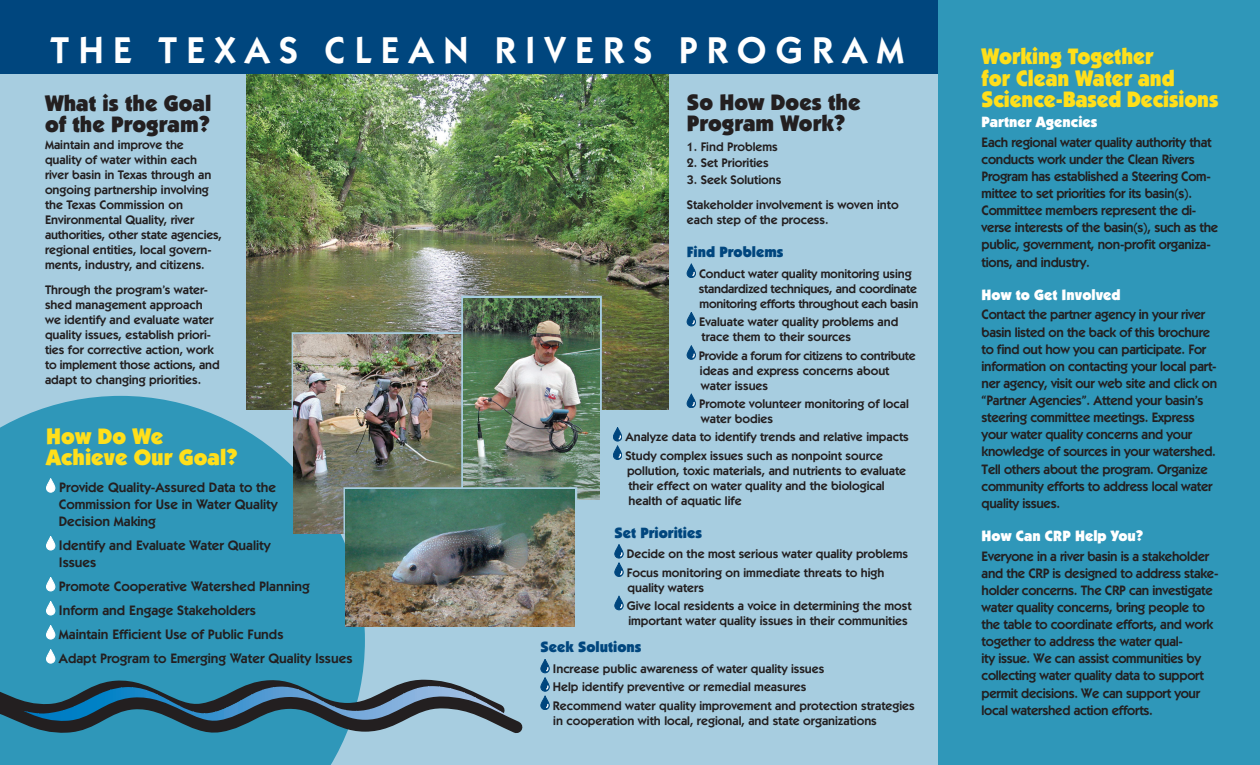
<style>
.page{position:relative;width:1260px;height:765px;background:#fff}
.page>*{position:absolute;margin:0;border:0;box-sizing:border-box;transform-origin:0 0}
.t1{font:600 37.5px "Itc Kabel";letter-spacing:.25em;color:#fff}
.t2{font:900 22.5px/21.2px "Itc Kabel";color:#ffdf1b;scale:.95 1}
.t3{font:900 22.5px/21px "Itc Kabel";color:#231f20}
.t4{font:900 22.5px/21px "Itc Kabel";color:#ffdf1b}
.t5{font:900 15px "Itc Kabel";color:#fff}
.t6{font:900 15px "Itc Kabel";color:#00467e}
.Body_text{font:600 13.75px/17.1px "Itc Kabel";letter-spacing:-.02em;color:#231f20}
.Body_text-2{font:600 13.75px/16.9px "Itc Kabel";color:#231f20}
.Body_text-3{font:600 12.5px/15px "Itc Kabel";color:#231f20}
.Body_text-4{font:600 12.5px/15px "Itc Kabel";letter-spacing:-.02em;color:#231f20}
</style>
<div class="page">
<div style="left:0;top:0;width:946px;height:765px;background:#a7cde0"></div>
<div style="left:0;top:396px;width:365px;height:369px;background:#2f97b9"></div>
<div style="left:0;top:0;width:946px;height:74px;background:#00467e"></div>
<img style="left:247px;top:74px;width:421px;height:335px">
<div style="left:938px;top:0;width:322px;height:765px;background:#2f97b9"></div>
<div style="left:687px;top:264px;width:9px;height:14px;background:#00467e;border-radius:4px"></div>
<div style="left:687px;top:264px;width:9px;height:14px;border:1px solid #00467e;border-radius:4px"></div>
<svg style="left:691px;top:271px;width:4px;height:6px"></svg>
<div style="left:687px;top:312px;width:9px;height:14px;background:#00467e;border-radius:4px"></div>
<div style="left:687px;top:312px;width:9px;height:14px;border:1px solid #00467e;border-radius:4px"></div>
<svg style="left:691px;top:319px;width:4px;height:7px"></svg>
<div style="left:687px;top:346px;width:9px;height:13px;background:#00467e;border-radius:4px"></div>
<div style="left:687px;top:346px;width:9px;height:13px;border:1px solid #00467e;border-radius:4px"></div>
<svg style="left:691px;top:353px;width:4px;height:6px"></svg>
<div style="left:687px;top:394px;width:9px;height:14px;background:#00467e;border-radius:4px"></div>
<div style="left:687px;top:394px;width:9px;height:14px;border:1px solid #00467e;border-radius:4px"></div>
<svg style="left:691px;top:401px;width:4px;height:6px"></svg>
<div style="left:613px;top:428px;width:9px;height:13px;background:#00467e;border-radius:4px"></div>
<div style="left:613px;top:428px;width:9px;height:13px;border:1px solid #00467e;border-radius:4px"></div>
<svg style="left:617px;top:435px;width:5px;height:6px"></svg>
<div style="left:613px;top:446px;width:9px;height:13px;background:#00467e;border-radius:4px"></div>
<div style="left:613px;top:446px;width:9px;height:14px;border:1px solid #00467e;border-radius:4px"></div>
<svg style="left:617px;top:453px;width:5px;height:6px"></svg>
<div style="left:615px;top:545px;width:8px;height:13px;background:#00467e;border-radius:4px"></div>
<div style="left:615px;top:545px;width:8px;height:13px;border:1px solid #00467e;border-radius:4px"></div>
<svg style="left:619px;top:552px;width:4px;height:6px"></svg>
<div style="left:615px;top:563px;width:8px;height:13px;background:#00467e;border-radius:4px"></div>
<div style="left:615px;top:563px;width:8px;height:14px;border:1px solid #00467e;border-radius:4px"></div>
<svg style="left:619px;top:570px;width:4px;height:6px"></svg>
<div style="left:615px;top:596px;width:8px;height:14px;background:#00467e;border-radius:4px"></div>
<div style="left:615px;top:596px;width:8px;height:14px;border:1px solid #00467e;border-radius:4px"></div>
<svg style="left:619px;top:603px;width:4px;height:7px"></svg>
<div style="left:541px;top:659px;width:8px;height:14px;background:#00467e;border-radius:4px"></div>
<div style="left:541px;top:659px;width:8px;height:14px;border:1px solid #00467e;border-radius:4px"></div>
<svg style="left:545px;top:666px;width:4px;height:7px"></svg>
<div style="left:541px;top:678px;width:8px;height:13px;background:#00467e;border-radius:4px"></div>
<div style="left:541px;top:678px;width:8px;height:13px;border:1px solid #00467e;border-radius:4px"></div>
<svg style="left:545px;top:685px;width:4px;height:6px"></svg>
<div style="left:541px;top:696px;width:8px;height:14px;background:#00467e;border-radius:4px"></div>
<div style="left:541px;top:696px;width:8px;height:14px;border:1px solid #00467e;border-radius:4px"></div>
<svg style="left:545px;top:703px;width:4px;height:6px"></svg>
<div style="left:292px;top:332px;width:178px;height:79px;border:2px solid #a7cde0"></div>
<img style="left:294px;top:335px;width:167px;height:199px">
<div style="left:46px;top:479px;width:9px;height:13px;background:#fff;border-radius:4px"></div>
<div style="left:46px;top:479px;width:9px;height:13px;border:1px solid #fff;border-radius:4px"></div>
<div style="left:46px;top:537px;width:9px;height:13px;background:#fff;border-radius:4px"></div>
<div style="left:46px;top:536px;width:9px;height:14px;border:1px solid #fff;border-radius:4px"></div>
<div style="left:46px;top:577px;width:9px;height:14px;background:#fff;border-radius:4px"></div>
<div style="left:46px;top:577px;width:9px;height:14px;border:1px solid #fff;border-radius:4px"></div>
<div style="left:46px;top:602px;width:9px;height:13px;background:#fff;border-radius:4px"></div>
<div style="left:46px;top:601px;width:9px;height:14px;border:1px solid #fff;border-radius:4px"></div>
<div style="left:46px;top:626px;width:9px;height:13px;background:#fff;border-radius:4px"></div>
<div style="left:46px;top:626px;width:9px;height:13px;border:1px solid #fff;border-radius:4px"></div>
<div style="left:46px;top:650px;width:9px;height:13px;background:#fff;border-radius:4px"></div>
<div style="left:46px;top:650px;width:9px;height:13px;border:1px solid #fff;border-radius:4px"></div>
<svg style="left:0;top:679px;width:523px;height:55px"></svg>
<div style="left:461px;top:296px;width:141px;height:204px;border:2px solid #a7cde0"></div>
<img style="left:463px;top:298px;width:137px;height:202px">
<div style="left:343px;top:487px;width:234px;height:47px;border:2px solid #a7cde0"></div>
<img style="left:346px;top:490px;width:229px;height:136px">
<p class="t1" style="left:51px;top:28px;width:855px">THE TEXAS CLEAN RIVERS PROGRAM</p>
<h1 class="t3" style="left:45px;top:92px;width:168px">What is the Goal of the Program?</h1>
<p class="Body_text-3" style="left:45px;top:137px;width:179px">Maintain and improve the quality of water within each river basin in Texas through an ongoing partnership involving the Texas Commission on<br>Environmental Quality, river authorities, other state agencies, regional entities, local govern&shy;ments, industry, and citizens.</p>
<p class="Body_text-3" style="left:45px;top:282px;width:176px">Through the program’s water&shy;shed management approach we identify and evaluate water quality issues, establish priori&shy;ties for corrective action, work to implement those actions, and adapt to changing priorities.</p>
<h1 class="t3" style="left:687px;top:92px;width:175px">So How Does the<br>Program Work?</h1>
<p class="Body_text-3" style="left:687px;top:139px;width:92px">1. Find Problems</p>
<p class="Body_text-3" style="left:687px;top:156px;width:83px">2. Set Priorities</p>
<p class="Body_text-3" style="left:687px;top:172px;width:96px">3. Seek Solutions</p>
<p class="Body_text-3" style="left:687px;top:197px;width:213px">Stakeholder involvement is woven into each step of the process.</p>
<h2 class="t6" style="left:687px;top:243px;width:98px">Find Problems</h2>
<p class="Body_text-4" style="left:699px;top:266px;width:221px">Conduct water quality monitoring using standardized techniques, and coordinate monitoring efforts throughout each basin</p>
<p class="Body_text-3" style="left:699px;top:314px;width:201px">Evaluate water quality problems and trace them to their sources</p>
<p class="Body_text-3" style="left:699px;top:348px;width:218px">Provide a forum for citizens to contribute ideas and express concerns about water issues</p>
<p class="Body_text-3" style="left:699px;top:396px;width:211px">Promote volunteer monitoring of local water bodies</p>
<p class="Body_text-3" style="left:625px;top:430px;width:285px">Analyze data to identify trends and relative impacts</p>
<p class="Body_text-3" style="left:625px;top:448px;width:282px">Study complex issues such as nonpoint source pollution, toxic materials, and nutrients to evaluate their effect on water quality and the biological health of aquatic life</p>
<h2 class="t6" style="left:615px;top:523px;width:89px">Set Priorities</h2>
<p class="Body_text-3" style="left:627px;top:547px;width:283px">Decide on the most serious water quality problems</p>
<p class="Body_text-3" style="left:627px;top:565px;width:259px">Focus monitoring on immediate threats to high quality waters</p>
<p class="Body_text-3" style="left:627px;top:598px;width:286px">Give local residents a voice in determining the most important water quality issues in their communities</p>
<h2 class="t6" style="left:541px;top:638px;width:102px">Seek Solutions</h2>
<p class="Body_text-3" style="left:553px;top:661px;width:273px">Increase public awareness of water quality issues</p>
<p class="Body_text-3" style="left:553px;top:680px;width:255px">Help identify preventive or remedial measures</p>
<p class="Body_text-3" style="left:553px;top:698px;width:363px">Recommend water quality improvement and protection strategies in cooperation with local, regional, and state organizations</p>
<h1 class="t4" style="left:46px;top:426px;width:193px">How Do We<br>Achieve Our Goal?</h1>
<p class="Body_text" style="left:59px;top:479px;width:220px;text-align:justify">Provide Quality-Assured Data to the Commission for Use in Water Quality Decision Making</p>
<p class="Body_text-2" style="left:59px;top:537px;width:213px">Identify and Evaluate Water Quality<br>Issues</p>
<p class="Body_text-2" style="left:59px;top:578px;width:252px">Promote Cooperative Watershed Planning</p>
<p class="Body_text-2" style="left:59px;top:602px;width:199px">Inform and Engage Stakeholders</p>
<p class="Body_text-2" style="left:59px;top:626px;width:226px">Maintain Efficient Use of Public Funds</p>
<p class="Body_text-2" style="left:59px;top:650px;width:295px">Adapt Program to Emerging Water Quality Issues</p>
<h1 class="t2" style="left:982px;top:46px;width:251px">Working Together<br>for Clean Water and<br>Science-Based Decisions</h1>
<h2 class="t5" style="left:982px;top:113px;width:117px">Partner Agencies</h2>
<p class="Body_text" style="left:982px;top:133px;width:238px">Each regional water quality authority that conducts work under the Clean Rivers Program has established a Steering Com&shy;mittee to set priorities for its basin(s).<br>Committee members represent the di&shy;verse interests of the basin(s), such as the public, government, non-profit organiza&shy;tions, and industry.</p>
<h2 class="t5" style="left:982px;top:286px;width:141px">How to Get Involved</h2>
<p class="Body_text" style="left:982px;top:306px;width:237px">Contact the partner agency in your river basin listed on the back of this brochure to find out how you can participate. For information on contacting your local part&shy;ner agency, visit our web site and click on “Partner Agencies”. Attend your basin’s steering committee meetings. Express your water quality concerns and your knowledge of sources in your watershed.<br>Tell others about the program. Organize community efforts to address local water quality issues.</p>
<h2 class="t5" style="left:982px;top:527px;width:163px">How Can CRP Help You?</h2>
<p class="Body_text" style="left:982px;top:547px;width:238px">Everyone in a river basin is a stakeholder and the CRP is designed to address stake&shy;holder concerns. The CRP can investigate water quality concerns, bring people to the table to coordinate efforts, and work together to address the water qual-<br>ity issue. We can assist communities by collecting water quality data to support permit decisions. We can support your local watershed action efforts.</p>
</div>
